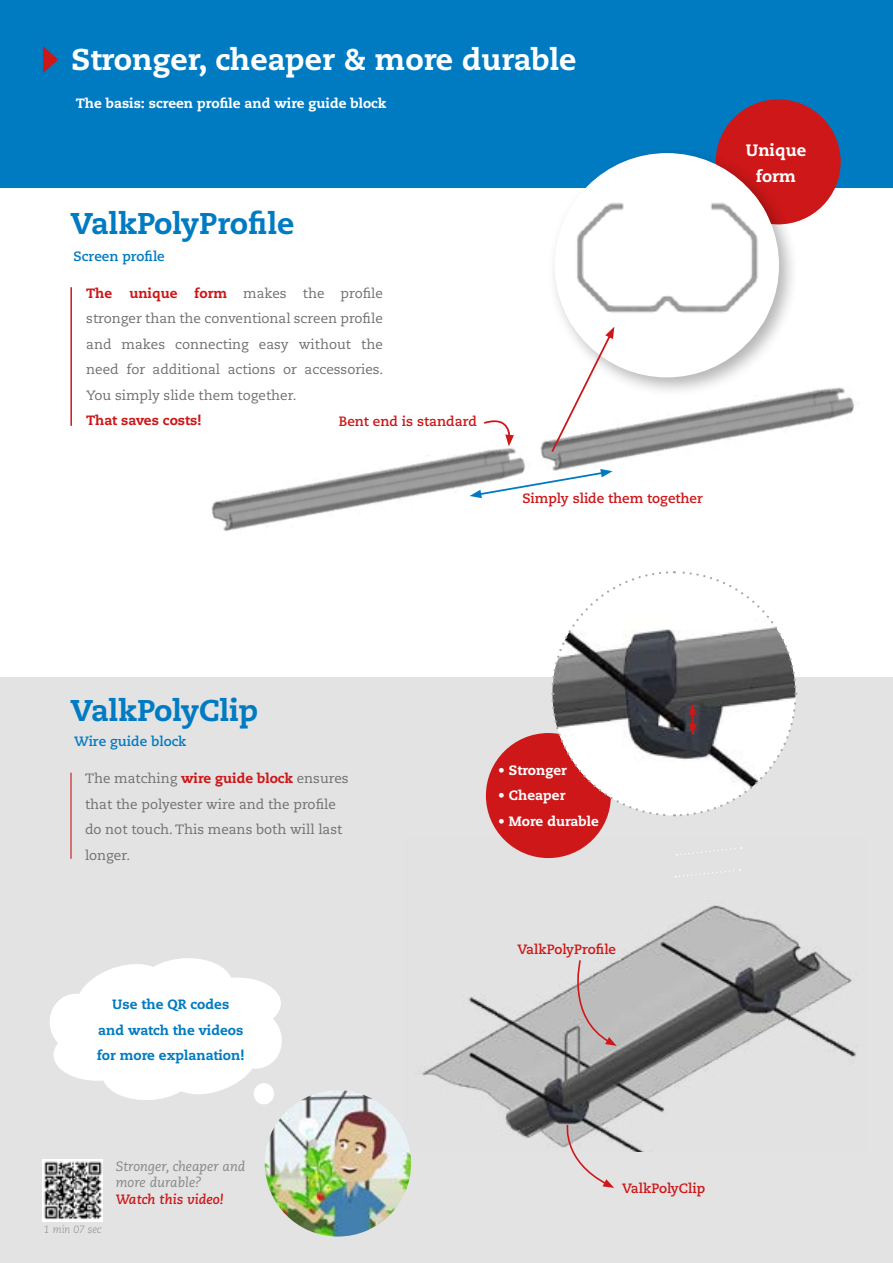
<style>
.page{position:relative;width:893px;height:1263px;background:#fff}
.page>*{position:absolute;margin:0;border:0;box-sizing:border-box;transform-origin:0 0}
.t1{font:800 30px "Caecilia LT Std";color:#fff}
.t2{font:800 30px "Caecilia LT Std";color:#007bc2}
.t3{font:800 16.5px/25.5px "Caecilia LT Std";color:#fff;text-align:center}
.t4{font:13.5px/25.5px "Caecilia LT Std";color:#706f6f;text-align:justify}
.t5{font:800 13.5px "Caecilia LT Std";color:#fff}
.t6{font:700 13.5px "Caecilia LT Std";color:#cd1719}
.t7{font:800 13.5px/25.5px "Caecilia LT Std";color:#007bc2;text-align:center}
.t8{font:italic 13.5px/16.2px "Caecilia LT Std";color:#878787}
.t9{font:700 13.5px "Caecilia LT Std";color:#007bc2}
.t10{font:800 13.5px "Caecilia LT Std";color:#cd1719}
.t11{font:italic 700 13.5px "Caecilia LT Std";color:#cd1719}
.t12{font:italic 300 10.5px "Caecilia LT Std";color:#878787}
.s1{font-weight:800;color:#cd1719}
</style>
<div class="page">
<div style="left:0;top:0;width:893px;height:194px;background:#007bc2"></div>
<div style="left:0;top:678px;width:893px;height:585px;background:#e3e3e3"></div>
<img style="left:418px;top:837px;width:438px;height:315px">
<svg style="left:566px;top:959px;width:51px;height:87px"></svg>
<svg style="left:562px;top:1123px;width:52px;height:65px"></svg>
<svg style="left:43px;top:46px;width:15px;height:27px"></svg>
<img style="left:43px;top:1159px;width:60px;height:62px">
<div style="left:486px;top:733px;width:125px;height:125px;background:#cd1719;border-radius:50%"></div>
<hr style="left:70px;top:287px;width:2px;height:139px;background:#cd1719">
<img style="left:211px;top:448px;width:312px;height:84px">
<img style="left:523px;top:387px;width:332px;height:82px">
<svg style="left:470px;top:469px;width:143px;height:29px"></svg>
<div style="left:716px;top:99px;width:125px;height:125px;background:#cd1719;border-radius:50%"></div>
<div style="left:546px;top:145px;width:254px;height:253px;background:#000;opacity:.3"></div>
<div style="left:555px;top:153px;width:224px;height:224px;background:#fff;border-radius:50%"></div>
<img style="left:567px;top:194px;width:200px;height:131px">
<svg style="left:550px;top:571px;width:248px;height:246px"></svg>
<svg style="left:677px;top:847px;width:65px;height:9px"></svg>
<svg style="left:675px;top:869px;width:65px;height:9px"></svg>
<img style="left:265px;top:1090px;width:146px;height:146px;border-radius:73px">
<svg style="left:50px;top:958px;width:232px;height:143px"></svg>
<div style="left:254px;top:1083px;width:20px;height:21px;background:#fff;border-radius:50%"></div>
<svg style="left:550px;top:327px;width:64px;height:127px"></svg>
<svg style="left:484px;top:420px;width:30px;height:27px"></svg>
<hr style="left:70px;top:773px;width:2px;height:86px;background:#cd1719">
<h1 class="t1" style="left:72px;top:41px;width:506px">Stronger, cheaper &amp; more durable</h1>
<p class="t5" style="left:76px;top:95px;width:312px">The basis: screen profile and wire guide block</p>
<h1 class="t2" style="left:70px;top:205px;width:225px">ValkPolyProfile</h1>
<p class="t9" style="left:74px;top:248px;width:93px">Screen profile</p>
<p class="t4" style="left:86px;top:280px;width:299px;text-indent:108px"><span class="s1">form</span> makes the profile stronger than the conventional screen profile and makes connecting easy without the need for additional actions or accessories.<br>You simply slide them together.</p>
<p class="t10" style="left:86px;top:412px;width:117px">That saves costs!</p>
<p class="t10" style="left:86px;top:284px;width:27px">The</p>
<p class="t10" style="left:129px;top:284px;width:50px">unique</p>
<p class="t6" style="left:339px;top:413px;width:140px">Bent end is standard</p>
<p class="t6" style="left:522px;top:490px;width:182px">Simply slide them together</p>
<p class="t3" style="left:746px;top:138px;width:62px">Unique form</p>
<h1 class="t2" style="left:70px;top:691px;width:190px">ValkPolyClip</h1>
<p class="t9" style="left:74px;top:733px;width:114px">Wire guide block</p>
<p class="t4" style="left:85px;top:766px;width:265px;text-align:left">The matching <span class="s1">wire guide block</span> ensures that the polyester wire and the profile do not touch. This means both will last longer.</p>
<p class="t7" style="left:97px;top:992px;width:149px">Use the QR codes<br>and watch the videos for more explanation!</p>
<p class="t12" style="left:44px;top:1223px;width:59px">1 min 07 sec</p>
<p class="t8" style="left:116px;top:1159px;width:131px">Stronger, cheaper and more durable?</p>
<p class="t11" style="left:116px;top:1191px;width:109px">Watch this video!</p>
<p class="t5" style="left:498px;top:761px;width:70px">• Stronger</p>
<p class="t5" style="left:498px;top:787px;width:69px">• Cheaper</p>
<p class="t5" style="left:498px;top:812px;width:102px">• More durable</p>
<p class="t6" style="left:517px;top:941px;width:100px">ValkPolyProfile</p>
<p class="t6" style="left:622px;top:1180px;width:85px">ValkPolyClip</p>
</div>
